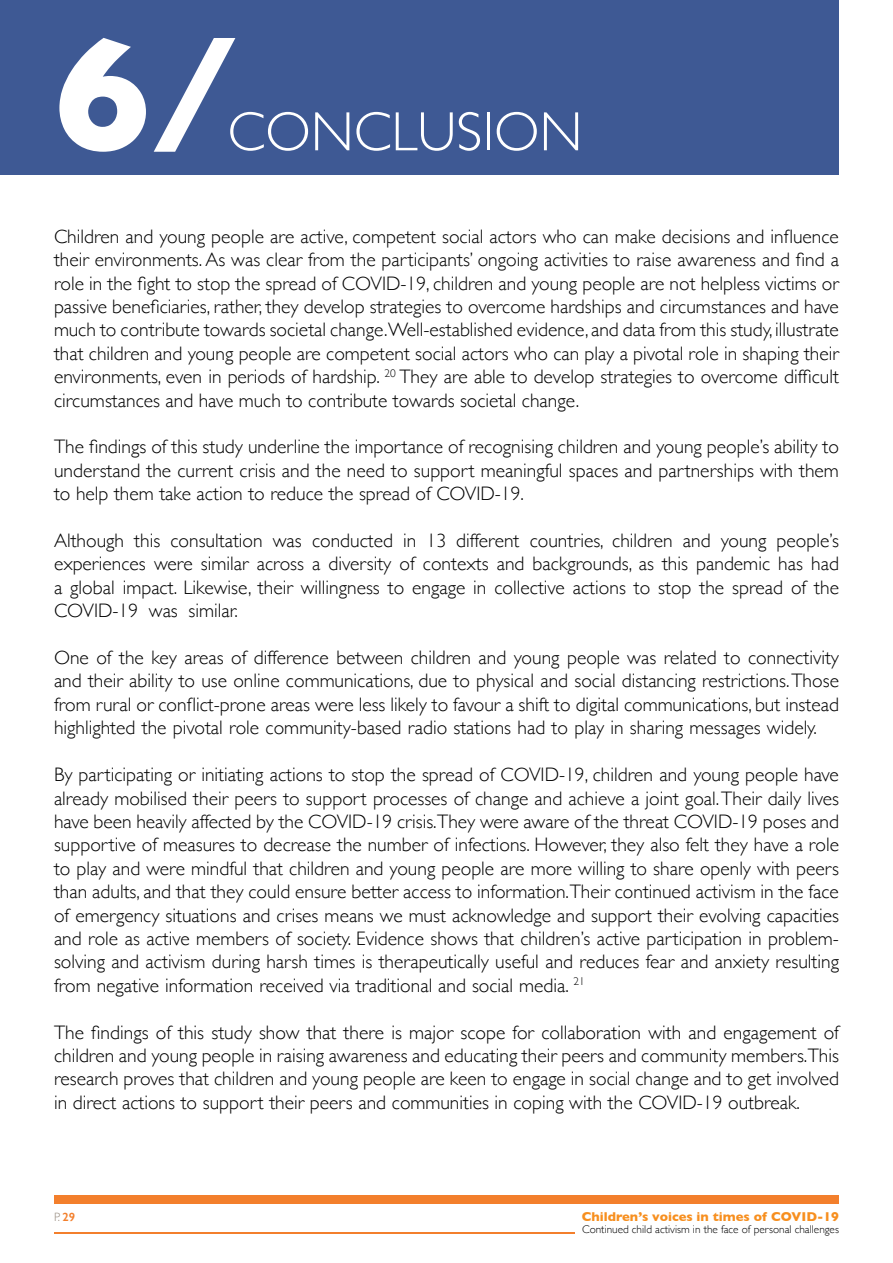
<style>
.page{position:relative;width:893px;height:1263px;background:#fff}
.page>*{position:absolute;margin:0;border:0;box-sizing:border-box;transform-origin:0 0}
.t1{font:700 163.65px "Gill Sans";color:#fff}
.t2{font:300 55.65px "Gill Sans";color:#fff}
.t3{font:300 19.5px/23.4px "Gill Sans";color:#000;text-align:justify}
.t4{font:700 13.05px "Gill Sans";color:#f78f1f}
.t5{font:300 12px "Gill Sans";color:#968a7e}
.t6{font:300 11.25px "Gill Sans";color:#000}
.s1{font-weight:600;color:#f37f2c}
</style>
<div class="page">
<div style="left:54px;top:1195px;width:785px;height:9px;background:#f37f2c"></div>
<hr style="left:54px;top:1232px;width:520px;height:1px;background:#f37f2c">
<div style="left:0;top:0;width:839px;height:174px;background:#3e5994"></div>
<h1 class="t1" style="left:54px;top:-35px;width:185px">6/</h1>
<h2 class="t2" style="left:227px;top:88px;width:356px">CONCLUSION</h2>
<p class="t3" style="left:54px;top:224px;width:786px">Children and young people are active, competent social actors who can make decisions and influence their environments. As was clear from the participants’ ongoing activities to raise awareness and find a role in the fight to stop the spread of COVID-19, children and young people are not helpless victims or passive beneficiaries, rather, they develop strategies to overcome hardships and circumstances and have much to contribute towards societal change.Well-established evidence, and data from this study, illustrate that children and young people are competent social actors who can play a pivotal role in shaping their environments, even in periods of hardship. <sup>20</sup> They are able to develop strategies to overcome difficult circumstances and have much to contribute towards societal change.</p>
<p class="t3" style="left:54px;top:434px;width:786px">The findings of this study underline the importance of recognising children and young people’s ability to understand the current crisis and the need to support meaningful spaces and partnerships with them to help them take action to reduce the spread of COVID-19.</p>
<p class="t3" style="left:54px;top:528px;width:786px">Although this consultation was conducted in 13 different countries, children and young people’s experiences were similar across a diversity of contexts and backgrounds, as this pandemic has had a global impact. Likewise, their willingness to engage in collective actions to stop the spread of the COVID-19 was similar.</p>
<p class="t3" style="left:54px;top:645px;width:786px">One of the key areas of difference between children and young people was related to connectivity and their ability to use online communications, due to physical and social distancing restrictions. Those from rural or conflict-prone areas were less likely to favour a shift to digital communications, but instead highlighted the pivotal role community-based radio stations had to play in sharing messages widely.</p>
<p class="t3" style="left:54px;top:762px;width:786px">By participating or initiating actions to stop the spread of COVID-19, children and young people have already mobilised their peers to support processes of change and achieve a joint goal. Their daily lives have been heavily affected by the COVID-19 crisis.They were aware of the threat COVID-19 poses and supportive of measures to decrease the number of infections. However, they also felt they have a role to play and were mindful that children and young people are more willing to share openly with peers than adults, and that they could ensure better access to information.Their continued activism in the face of emergency situations and crises means we must acknowledge and support their evolving capacities and role as active members of society. Evidence shows that children’s active participation in problem&shy;solving and activism during harsh times is therapeutically useful and reduces fear and anxiety resulting from negative information received via traditional and social media. <sup>21</sup></p>
<p class="t3" style="left:54px;top:1019px;width:786px">The findings of this study show that there is major scope for collaboration with and engagement of children and young people in raising awareness and educating their peers and community members.This research proves that children and young people are keen to engage in social change and to get involved in direct actions to support their peers and communities in coping with the COVID-19 outbreak.</p>
<p class="t5" style="left:54px;top:1207px;width:23px">P. <span class="s1">29</span></p>
<p class="t4" style="left:582px;top:1206px;width:259px">Children’s voices in times of COVID-19</p>
<p class="t6" style="left:582px;top:1221px;width:258px">Continued child activism in the face of personal challenges</p>
</div>
